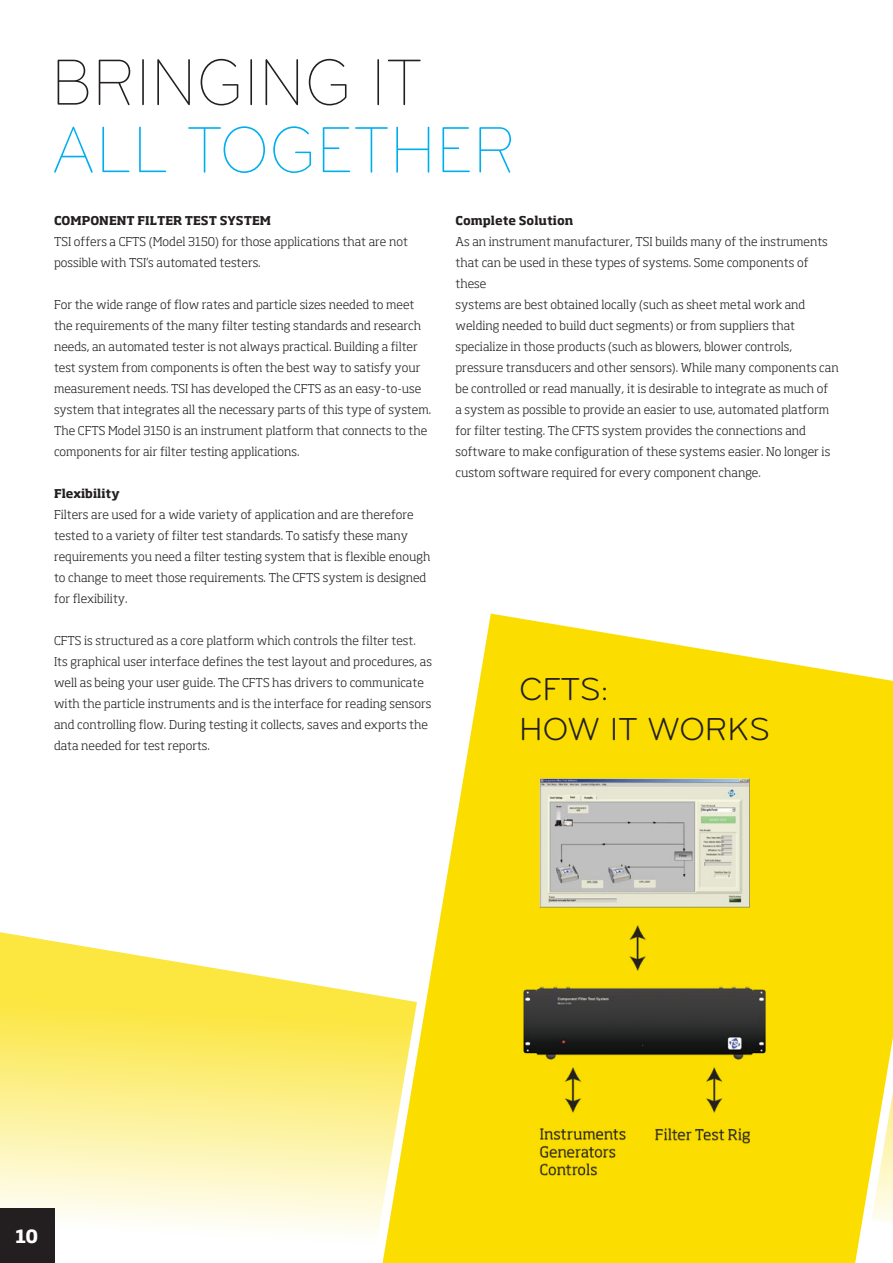
<style>
.page{position:relative;width:893px;height:1263px;background:#fff}
.page>*{position:absolute;margin:0;border:0;box-sizing:border-box;transform-origin:0 0}
.t1{font:300 67.5px "Bryant Pro";color:#00aeef;scale:.93 1}
.t2{font:300 67.5px "Bryant Pro";color:#231f20;scale:.93 1}
.t3{font:33px/39.6px "Bryant Pro";color:#231f20}
.t4{font:700 18px "Soho Std";color:#fff}
.t5{font:300 12px/21px "Soho Std";color:#231f20}
.t6{font:700 12px "Soho Std";color:#231f20}
</style>
<div class="page">
<svg style="left:0;top:932px;width:364px;height:331px"></svg>
<svg style="left:364px;top:613px;width:529px;height:650px"></svg>
<img style="left:520px;top:750px;width:249px;height:445px">
<div style="left:0;top:1209px;width:54px;height:54px;background:#231f20"></div>
<h1 class="t2" style="left:51px;top:43px;width:401px">BRINGING IT</h1>
<h1 class="t1" style="left:51px;top:111px;width:501px">ALL TOGETHER</h1>
<p class="t6" style="left:54px;top:213px;width:218px">COMPONENT FILTER TEST SYSTEM</p>
<p class="t5" style="left:54px;top:231px;width:355px">TSI offers a CFTS (Model 3150) for those applications that are not possible with TSI’s automated testers.</p>
<p class="t5" style="left:54px;top:294px;width:379px">For the wide range of flow rates and particle sizes needed to meet the requirements of the many filter testing standards and research needs, an automated tester is not always practical. Building a filter test system from components is often the best way to satisfy your measurement needs. TSI has developed the CFTS as an easy-to-use system that integrates all the necessary parts of this type of system.<br>The CFTS Model 3150 is an instrument platform that connects to the components for air filter testing applications.</p>
<p class="t6" style="left:54px;top:486px;width:67px">Flexibility</p>
<p class="t5" style="left:54px;top:504px;width:378px">Filters are used for a wide variety of application and are therefore tested to a variety of filter test standards. To satisfy these many requirements you need a filter testing system that is flexible enough to change to meet those requirements. The CFTS system is designed for flexibility.</p>
<p class="t5" style="left:54px;top:630px;width:379px">CFTS is structured as a core platform which controls the filter test.<br>Its graphical user interface defines the test layout and procedures, as well as being your user guide. The CFTS has drivers to communicate with the particle instruments and is the interface for reading sensors and controlling flow. During testing it collects, saves and exports the data needed for test reports.</p>
<p class="t6" style="left:455px;top:213px;width:119px">Complete Solution</p>
<p class="t5" style="left:455px;top:231px;width:385px">As an instrument manufacturer, TSI builds many of the instruments that can be used in these types of systems. Some components of these<br>systems are best obtained locally (such as sheet metal work and welding needed to build duct segments) or from suppliers that specialize in those products (such as blowers, blower controls, pressure transducers and other sensors). While many components can be controlled or read manually, it is desirable to integrate as much of<br>a system as possible to provide an easier to use, automated platform for filter testing. The CFTS system provides the connections and software to make configuration of these systems easier. No longer is custom software required for every component change.</p>
<h2 class="t3" style="left:519px;top:670px;width:253px">CFTS:<br>HOW IT WORKS</h2>
<h3 class="t4" style="left:16px;top:1225px;width:24px">10</h3>
</div>
